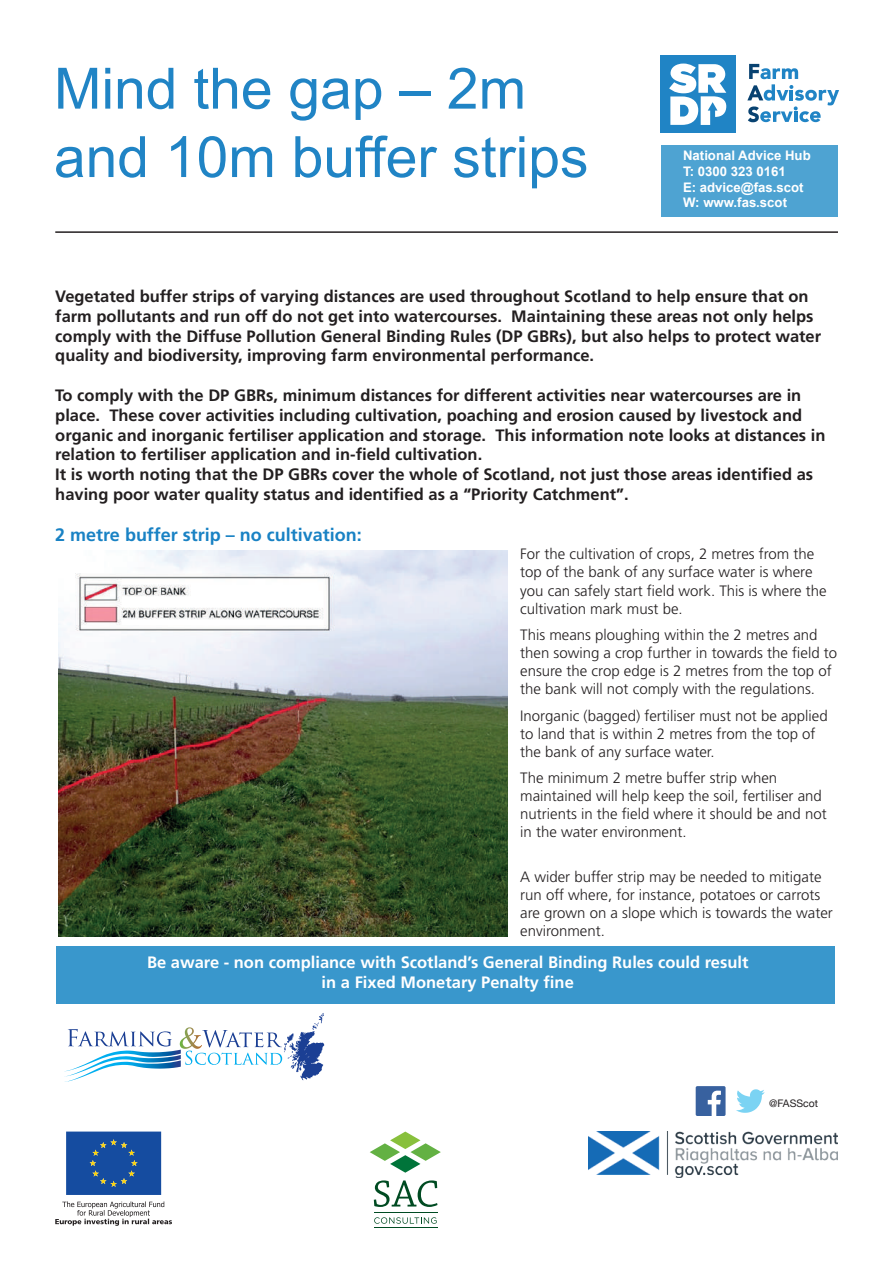
<style>
.page{position:relative;width:893px;height:1263px;background:#fff}
.page>*{position:absolute;margin:0;border:0;box-sizing:border-box;transform-origin:0 0}
.t1{font:57px/68.4px "Arial";color:#2084c5}
.t2{font:700 18px "Frutiger LT Std";color:#1982c4}
.t3{font:700 16.5px/19.8px "Frutiger LT Std";color:#231f20}
.t4{font:700 16.5px/19.8px "Frutiger LT Std";color:#fff;text-align:center}
.t5{font:300 15px/18px "Frutiger LT Std";color:#231f20}
.t6{font:700 13.2px/15.8px "Arial";color:#fff}
.t7{font:10.35px "Helvetica Neue";color:#231f20}
</style>
<div class="page">
<div style="left:56px;top:946px;width:778px;height:58px;background:#3997cc"></div>
<div style="left:661px;top:145px;width:177px;height:72px;background:#4ea3d2"></div>
<div style="left:661px;top:55px;width:75px;height:78px;background:#2084c5"></div>
<svg style="left:747px;top:64px;width:92px;height:58px"></svg>
<svg style="left:669px;top:64px;width:57px;height:61px"></svg>
<hr style="left:55px;top:231px;width:783px;height:2px;background:#231f20">
<img style="left:58px;top:550px;width:449px;height:386px">
<svg style="left:64px;top:1013px;width:260px;height:69px"></svg>
<img style="left:589px;top:1131px;width:249px;height:46px">
<svg style="left:66px;top:1131px;width:95px;height:64px;background:#1f529d"></svg>
<svg style="left:55px;top:1201px;width:117px;height:25px"></svg>
<svg style="left:374px;top:1180px;width:63px;height:27px"></svg>
<hr style="left:374px;top:1212px;width:63px;height:1px;background:#004b22">
<hr style="left:374px;top:1227px;width:63px;height:1px;background:#004b22">
<svg style="left:370px;top:1131px;width:71px;height:42px"></svg>
<svg style="left:374px;top:1217px;width:63px;height:7px"></svg>
<div style="left:696px;top:1086px;width:30px;height:30px;background:#38619f;border-radius:2px"></div>
<svg style="left:708px;top:1090px;width:13px;height:26px"></svg>
<svg style="left:736px;top:1089px;width:29px;height:24px"></svg>
<h1 class="t1" style="left:54px;top:55px;width:536px">Mind the gap – 2m and 10m buffer strips</h1>
<p class="t6" style="left:683px;top:148px;width:129px">National Advice Hub<br>T: 0300 323 0161<br>E: advice@fas.scot<br>W: www.fas.scot</p>
<p class="t3" style="left:55px;top:286px;width:767px">Vegetated buffer strips of varying distances are used throughout Scotland to help ensure that on farm pollutants and run off do not get into watercourses. Maintaining these areas not only helps comply with the Diffuse Pollution General Binding Rules (DP GBRs), but also helps to protect water quality and biodiversity, improving farm environmental performance.</p>
<p class="t3" style="left:55px;top:385px;width:772px">To comply with the DP GBRs, minimum distances for different activities near watercourses are in place. These cover activities including cultivation, poaching and erosion caused by livestock and organic and inorganic fertiliser application and storage. This information note looks at distances in relation to fertiliser application and in-field cultivation.<br>It is worth noting that the DP GBRs cover the whole of Scotland, not just those areas identified as having poor water quality status and identified as a “Priority Catchment”.</p>
<p class="t2" style="left:55px;top:525px;width:308px">2 metre buffer strip – no cultivation:</p>
<p class="t5" style="left:520px;top:545px;width:308px">For the cultivation of crops, 2 metres from the top of the bank of any surface water is where you can safely start field work. This is where the cultivation mark must be.</p>
<p class="t5" style="left:520px;top:626px;width:319px">This means ploughing within the 2 metres and then sowing a crop further in towards the field to ensure the crop edge is 2 metres from the top of the bank will not comply with the regulations.</p>
<p class="t5" style="left:520px;top:706px;width:309px">Inorganic (bagged) fertiliser must not be applied to land that is within 2 metres from the top of the bank of any surface water.</p>
<p class="t5" style="left:520px;top:769px;width:308px">The minimum 2 metre buffer strip when maintained will help keep the soil, fertiliser and nutrients in the field where it should be and not in the water environment.</p>
<p class="t5" style="left:520px;top:867px;width:314px">A wider buffer strip may be needed to mitigate run off where, for instance, potatoes or carrots are grown on a slope which is towards the water environment.</p>
<p class="t4" style="left:147px;top:952px;width:603px">Be aware - non compliance with Scotland’s General Binding Rules could result in a Fixed Monetary Penalty fine</p>
<p class="t7" style="left:769px;top:1096px;width:50px">@FASScot</p>
</div>
